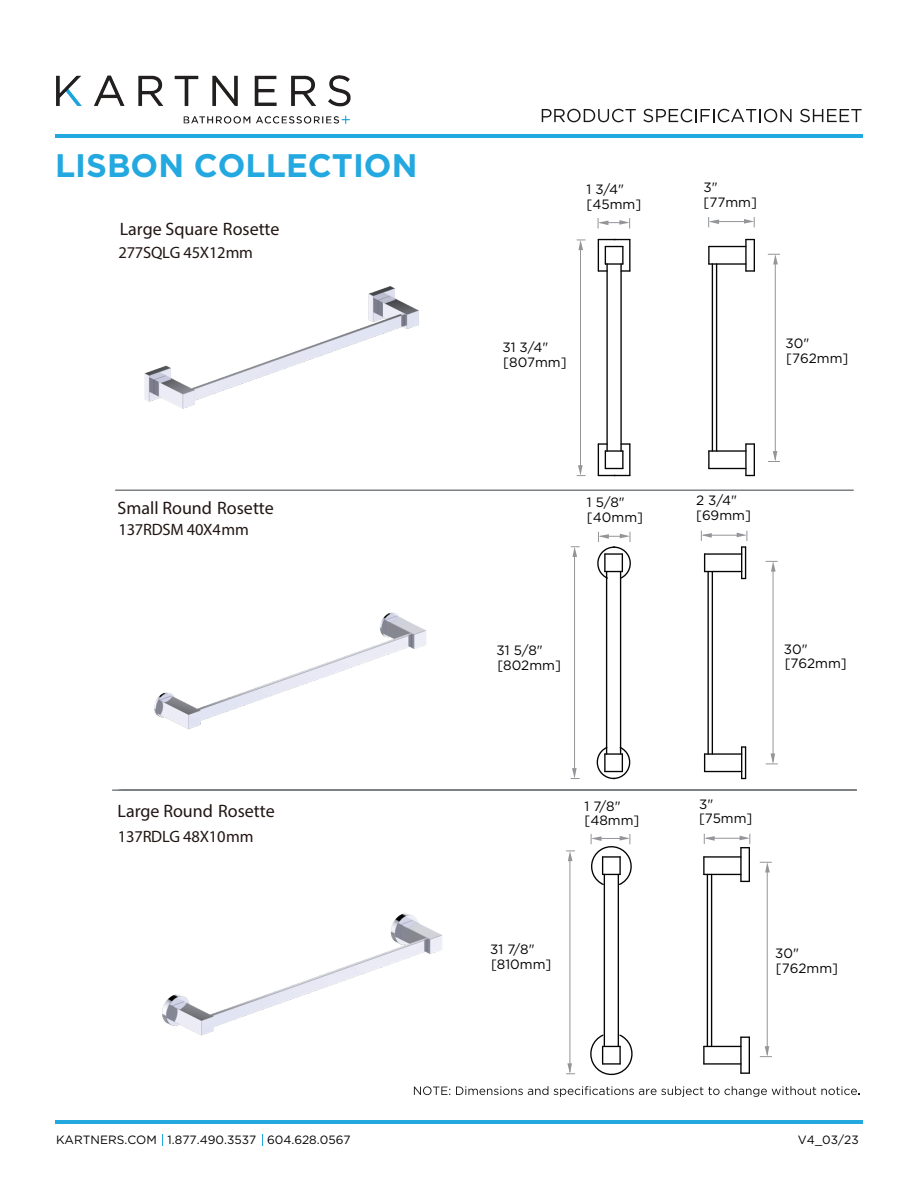
<style>
.page{position:relative;width:918px;height:1188px;background:#fff}
.page>*{position:absolute;margin:0;border:0;box-sizing:border-box;transform-origin:0 0}
.t1{font:700 32.55px "Gotham";color:#23a8e0}
.t2{font:18px "Myriad Pro";color:#211613}
.t3{font:16.5px "Myriad Pro";letter-spacing:-.015em;color:#211613}
.t4{font:13.5px/14.9px "Gotham";color:#030303}
.t5{font:12px "Gotham";color:#030303}
</style>
<div class="page">
<hr style="left:119px;top:789px;width:737px;height:2px;background:#7d8083">
<hr style="left:116px;top:489px;width:737px;height:2px;background:#7d8083">
<hr style="left:55px;top:134px;width:808px;height:4px;background:#23a8e0">
<hr style="left:55px;top:1120px;width:808px;height:4px;background:#23a8e0">
<img style="left:56px;top:76px;width:295px;height:48px">
<svg style="left:542px;top:109px;width:94px;height:13px"></svg>
<svg style="left:643px;top:109px;width:149px;height:13px"></svg>
<svg style="left:800px;top:109px;width:62px;height:13px"></svg>
<svg style="left:414px;top:1086px;width:36px;height:9px"></svg>
<svg style="left:456px;top:1086px;width:92px;height:9px"></svg>
<svg style="left:554px;top:1086px;width:306px;height:11px"></svg>
<hr style="left:598px;top:239px;width:32px;height:1px;background:#060303">
<hr style="left:598px;top:444px;width:1px;height:31px;background:#060303">
<hr style="left:598px;top:240px;width:1px;height:31px;background:#060303">
<hr style="left:606px;top:264px;width:2px;height:187px;background:#060303">
<hr style="left:620px;top:264px;width:2px;height:187px;background:#060303">
<svg style="left:598px;top:246px;width:32px;height:26px"></svg>
<hr style="left:629px;top:240px;width:2px;height:31px;background:#060303">
<hr style="left:629px;top:444px;width:2px;height:31px;background:#060303">
<svg style="left:598px;top:443px;width:32px;height:26px"></svg>
<hr style="left:598px;top:475px;width:32px;height:1px;background:#060303">
<hr style="left:709px;top:246px;width:37px;height:1px;background:#060303">
<hr style="left:709px;top:263px;width:37px;height:2px;background:#060303">
<svg style="left:746px;top:270px;width:8px;height:2px"></svg>
<svg style="left:708px;top:451px;width:2px;height:18px"></svg>
<svg style="left:708px;top:247px;width:2px;height:17px"></svg>
<hr style="left:712px;top:264px;width:1px;height:187px;background:#060303">
<hr style="left:716px;top:264px;width:1px;height:187px;background:#060303">
<hr style="left:745px;top:240px;width:2px;height:31px;background:#060303">
<hr style="left:745px;top:444px;width:2px;height:31px;background:#060303">
<hr style="left:754px;top:240px;width:1px;height:31px;background:#060303">
<hr style="left:754px;top:444px;width:1px;height:31px;background:#060303">
<svg style="left:746px;top:443px;width:8px;height:2px"></svg>
<hr style="left:709px;top:450px;width:37px;height:2px;background:#060303">
<hr style="left:709px;top:468px;width:37px;height:1px;background:#060303">
<hr style="left:606px;top:572px;width:1px;height:182px;background:#060303">
<hr style="left:620px;top:572px;width:1px;height:182px;background:#060303">
<hr style="left:705px;top:553px;width:37px;height:2px;background:#060303">
<hr style="left:705px;top:571px;width:37px;height:1px;background:#060303">
<svg style="left:704px;top:754px;width:1px;height:18px"></svg>
<svg style="left:704px;top:554px;width:1px;height:18px"></svg>
<hr style="left:707px;top:572px;width:2px;height:182px;background:#060303">
<hr style="left:712px;top:572px;width:1px;height:182px;background:#060303">
<hr style="left:741px;top:547px;width:1px;height:32px;background:#060303">
<hr style="left:741px;top:747px;width:1px;height:32px;background:#060303">
<hr style="left:745px;top:547px;width:1px;height:32px;background:#060303">
<hr style="left:745px;top:747px;width:1px;height:32px;background:#060303">
<hr style="left:705px;top:753px;width:37px;height:2px;background:#060303">
<hr style="left:705px;top:771px;width:37px;height:1px;background:#060303">
<svg style="left:596px;top:746px;width:35px;height:34px"></svg>
<hr style="left:604px;top:874px;width:1px;height:172px;background:#060303">
<hr style="left:618px;top:874px;width:1px;height:172px;background:#060303">
<hr style="left:704px;top:856px;width:37px;height:2px;background:#060303">
<hr style="left:704px;top:874px;width:37px;height:1px;background:#060303">
<svg style="left:703px;top:1046px;width:2px;height:18px"></svg>
<svg style="left:703px;top:857px;width:2px;height:17px"></svg>
<hr style="left:707px;top:874px;width:1px;height:172px;background:#060303">
<hr style="left:711px;top:874px;width:1px;height:172px;background:#060303">
<hr style="left:740px;top:848px;width:2px;height:33px;background:#060303">
<hr style="left:740px;top:1037px;width:2px;height:36px;background:#060303">
<hr style="left:749px;top:848px;width:1px;height:33px;background:#060303">
<hr style="left:749px;top:1037px;width:1px;height:36px;background:#060303">
<hr style="left:704px;top:1046px;width:37px;height:1px;background:#060303">
<hr style="left:704px;top:1063px;width:37px;height:2px;background:#060303">
<svg style="left:741px;top:1072px;width:8px;height:2px"></svg>
<svg style="left:590px;top:1033px;width:43px;height:43px"></svg>
<hr style="left:710px;top:221px;width:35px;height:1px;background:#939598">
<svg style="left:744px;top:217px;width:11px;height:10px"></svg>
<svg style="left:708px;top:217px;width:11px;height:10px"></svg>
<svg style="left:598px;top:218px;width:32px;height:11px"></svg>
<hr style="left:775px;top:263px;width:1px;height:197px;background:#939598">
<svg style="left:768px;top:254px;width:12px;height:11px"></svg>
<svg style="left:768px;top:451px;width:12px;height:11px"></svg>
<hr style="left:580px;top:249px;width:1px;height:225px;background:#939598">
<svg style="left:577px;top:240px;width:9px;height:10px"></svg>
<svg style="left:578px;top:465px;width:8px;height:11px"></svg>
<img style="left:144px;top:286px;width:275px;height:123px">
<img style="left:115px;top:468px;width:467px;height:407px">
<img style="left:112px;top:770px;width:347px;height:266px">
<hr style="left:703px;top:535px;width:35px;height:1px;background:#939598">
<svg style="left:737px;top:531px;width:11px;height:17px"></svg>
<svg style="left:701px;top:531px;width:11px;height:10px"></svg>
<svg style="left:597px;top:532px;width:34px;height:48px"></svg>
<hr style="left:773px;top:570px;width:1px;height:192px;background:#939598">
<svg style="left:766px;top:561px;width:12px;height:11px"></svg>
<svg style="left:766px;top:753px;width:12px;height:12px"></svg>
<hr style="left:574px;top:556px;width:1px;height:221px;background:#939598">
<svg style="left:571px;top:546px;width:9px;height:11px"></svg>
<svg style="left:571px;top:768px;width:9px;height:11px"></svg>
<hr style="left:767px;top:871px;width:1px;height:184px;background:#939598">
<svg style="left:760px;top:862px;width:12px;height:11px"></svg>
<svg style="left:760px;top:1046px;width:12px;height:11px"></svg>
<hr style="left:570px;top:860px;width:1px;height:212px;background:#939598">
<svg style="left:566px;top:851px;width:9px;height:10px"></svg>
<svg style="left:566px;top:1063px;width:9px;height:12px"></svg>
<hr style="left:706px;top:838px;width:35px;height:1px;background:#939598">
<svg style="left:740px;top:834px;width:11px;height:14px"></svg>
<svg style="left:704px;top:834px;width:11px;height:10px"></svg>
<svg style="left:590px;top:834px;width:42px;height:52px"></svg>
<h1 class="t1" style="left:55px;top:146px;width:364px">LISBON COLLECTION</h1>
<h2 class="t2" style="left:120px;top:217px;width:161px">Large Square Rosette</h2>
<p class="t3" style="left:118px;top:242px;width:136px">277SQLG 45X12mm</p>
<h2 class="t2" style="left:118px;top:497px;width:158px">Small Round Rosette</h2>
<p class="t3" style="left:118px;top:519px;width:132px">137RDSM 40X4mm</p>
<h2 class="t2" style="left:118px;top:800px;width:159px">Large Round Rosette</h2>
<p class="t3" style="left:118px;top:826px;width:137px">137RDLG 48X10mm</p>
<p class="t4" style="left:586px;top:181px;width:56px">1 3/4" [45mm]</p>
<p class="t4" style="left:703px;top:179px;width:55px">3" [77mm]</p>
<p class="t4" style="left:502px;top:339px;width:66px">31 3/4" [807mm]</p>
<p class="t4" style="left:785px;top:336px;width:64px">30" [762mm]</p>
<p class="t4" style="left:587px;top:495px;width:58px">1 5/8" [40mm]</p>
<p class="t4" style="left:696px;top:493px;width:56px">2 3/4" [69mm]</p>
<p class="t4" style="left:497px;top:642px;width:66px">31 5/8" [802mm]</p>
<p class="t4" style="left:784px;top:641px;width:64px">30" [762mm]</p>
<p class="t4" style="left:584px;top:798px;width:57px">1 7/8" [48mm]</p>
<p class="t4" style="left:699px;top:796px;width:55px">3" [75mm]</p>
<p class="t4" style="left:490px;top:942px;width:63px">31 7/8" [810mm]</p>
<p class="t4" style="left:775px;top:945px;width:64px">30" [762mm]</p>
<p class="t5" style="left:56px;top:1133px;width:296px">KARTNERS.COM 1.877.490.3537 604.628.0567</p>
<p class="t5" style="left:798px;top:1133px;width:62px">V4_03/23</p>
</div>
